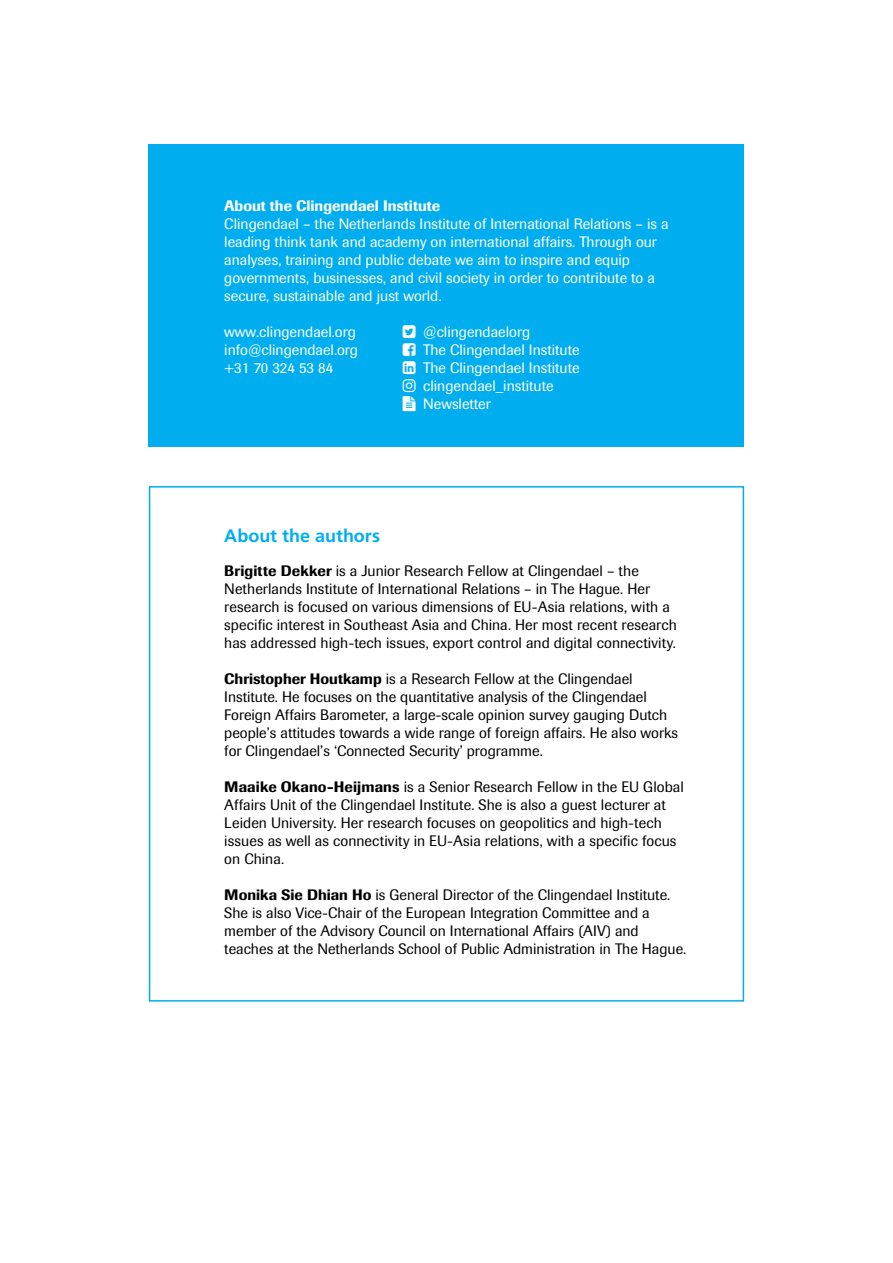
<style>
.page{position:relative;width:893px;height:1263px;background:#fff}
.page>*{position:absolute;margin:0;border:0;box-sizing:border-box;transform-origin:0 0}
.t1{font:700 18px "Frutiger LT Std";letter-spacing:-.005em;color:#00aeef}
.P_H{font:15px/18px "Imago";color:#000}
.t2{font:15px/18px "Imago";color:#fff}
.t3{font:500 15px "Imago";color:#fff}
.s1{font-weight:500}
</style>
<div class="page">
<div style="left:149px;top:486px;width:595px;height:515px;border:2px solid #00aeef"></div>
<div style="left:149px;top:144px;width:595px;height:302px;background:#00aeef"></div>
<p class="t3" style="left:224px;top:197px;width:217px">About the Clingendael Institute</p>
<p class="t2" style="left:224px;top:215px;width:446px">Clingendael – the Netherlands Institute of International Relations – is a leading think tank and academy on international affairs. Through our analyses, training and public debate we aim to inspire and equip governments, businesses, and civil society in order to contribute to a secure, sustainable and just world.</p>
<p class="t2" style="left:224px;top:323px;width:133px">www.clingendael.org</p>
<p class="t2" style="left:423px;top:323px;width:108px">@clingendaelorg</p>
<p class="t2" style="left:224px;top:341px;width:135px">info@clingendael.org</p>
<p class="t2" style="left:423px;top:341px;width:158px">The Clingendael Institute</p>
<p class="t2" style="left:224px;top:359px;width:111px">+31 70 324 53 84</p>
<p class="t2" style="left:423px;top:359px;width:158px">The Clingendael Institute</p>
<p class="t2" style="left:423px;top:377px;width:132px">clingendael_institute</p>
<p class="t2" style="left:423px;top:395px;width:69px">Newsletter</p>
<h2 class="t1" style="left:224px;top:525px;width:157px">About the authors</h2>
<p class="P_H" style="left:224px;top:562px;width:454px"><span class="s1">Brigitte Dekker</span> is a Junior Research Fellow at Clingendael – the Netherlands Institute of International Relations – in The Hague. Her research is focused on various dimensions of EU-Asia relations, with a specific interest in Southeast Asia and China. Her most recent research has addressed high-tech issues, export control and digital connectivity.</p>
<p class="P_H" style="left:224px;top:670px;width:455px"><span class="s1">Christopher Houtkamp</span> is a Research Fellow at the Clingendael Institute. He focuses on the quantitative analysis of the Clingendael Foreign Affairs Barometer, a large-scale opinion survey gauging Dutch people’s attitudes towards a wide range of foreign affairs. He also works for Clingendael’s ‘Connected Security’ programme.</p>
<p class="P_H" style="left:224px;top:778px;width:461px"><span class="s1">Maaike Okano-Heijmans</span> is a Senior Research Fellow in the EU Global Affairs Unit of the Clingendael Institute. She is also a guest lecturer at Leiden University. Her research focuses on geopolitics and high-tech issues as well as connectivity in EU-Asia relations, with a specific focus on China.</p>
<p class="P_H" style="left:224px;top:886px;width:463px"><span class="s1">Monika Sie Dhian Ho</span> is General Director of the Clingendael Institute.<br>She is also Vice-Chair of the European Integration Committee and a member of the Advisory Council on International Affairs (AIV) and teaches at the Netherlands School of Public Administration in The Hague.</p>
</div>
